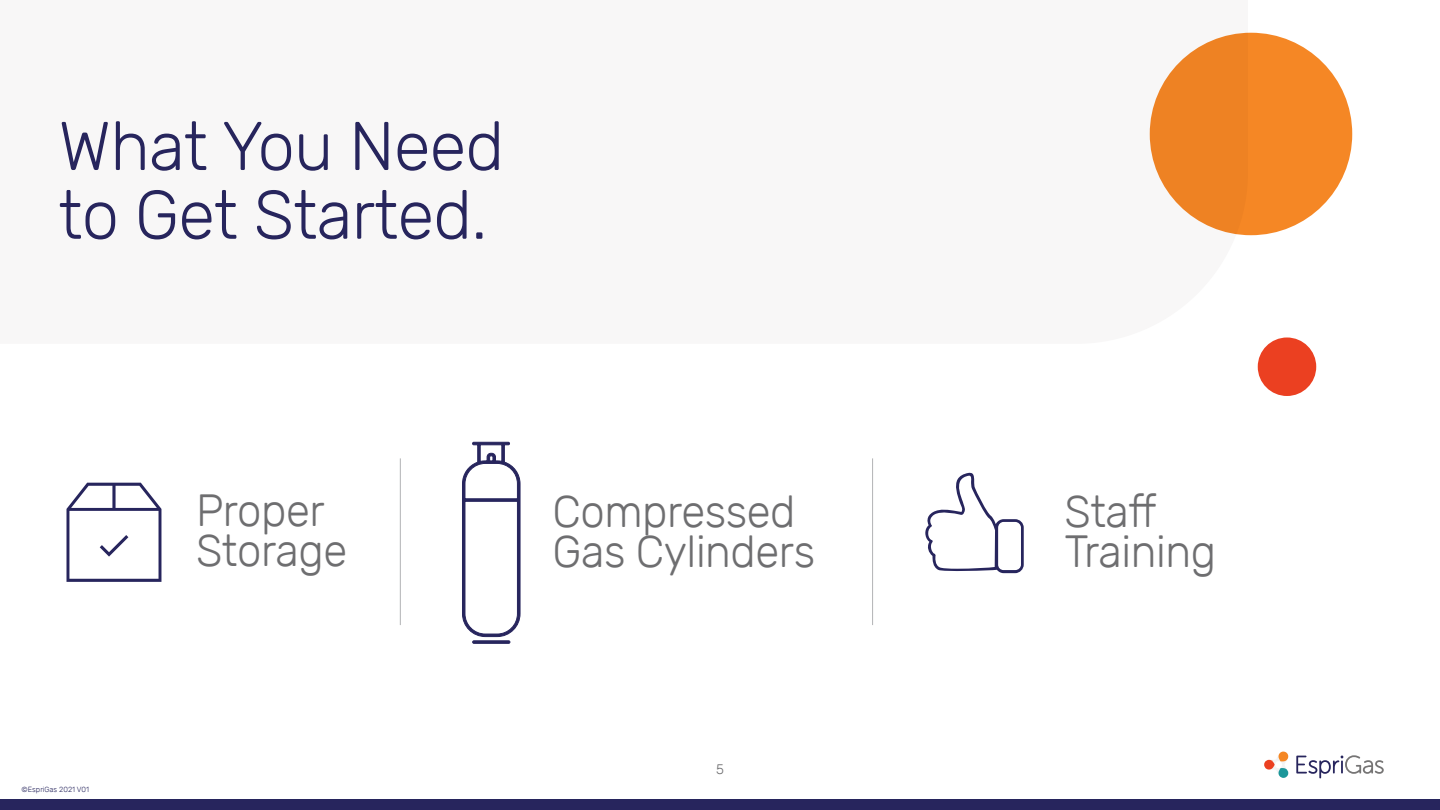
<style>
.page{position:relative;width:1440px;height:810px;background:#fff}
.page>*{position:absolute;margin:0;border:0;box-sizing:border-box;transform-origin:0 0}
.t1{font:300 68.75px "Rubik";letter-spacing:-.01em;color:#27255d}
.t2{font:300 45px/40px "Rubik";letter-spacing:-.01em;color:#6e6e70}
.t3{font:300 13.75px "Rubik";color:#6e6e70}
.t4{font:300 7.5px "Rubik";color:#27255d}
</style>
<div class="page">
<svg style="left:1296px;top:755px;width:88px;height:23px"></svg>
<svg style="left:1264px;top:752px;width:24px;height:26px"></svg>
<hr style="left:400px;top:458px;width:1px;height:167px;background:#939598">
<hr style="left:872px;top:458px;width:1px;height:167px;background:#939598">
<svg style="left:462px;top:442px;width:59px;height:202px"></svg>
<div style="left:1150px;top:33px;width:202px;height:202px;background:#f58725;border-radius:50%"></div>
<div style="left:1258px;top:337px;width:58px;height:59px;background:#eb4021;border-radius:50%"></div>
<div style="left:0;top:799px;width:1440px;height:11px;background:#27255d"></div>
<svg style="left:925px;top:473px;width:99px;height:100px"></svg>
<svg style="left:67px;top:483px;width:94px;height:99px"></svg>
<p class="t1" style="left:58px;top:108px;width:447px">What You Need</p>
<p class="t1" style="left:58px;top:177px;width:430px">to Get Started.</p>
<p class="t2" style="left:196px;top:491px;width:153px">Proper<br>Storage</p>
<p class="t2" style="left:553px;top:491px;width:264px">Compressed<br>Gas Cylinders</p>
<p class="t2" style="left:1064px;top:491px;width:153px">Staff<br>Training</p>
<p class="t4" style="left:22px;top:785px;width:69px">©EspriGas 2021 V01</p>
<p class="t3" style="left:716px;top:762px;width:9px">5</p>
</div>
